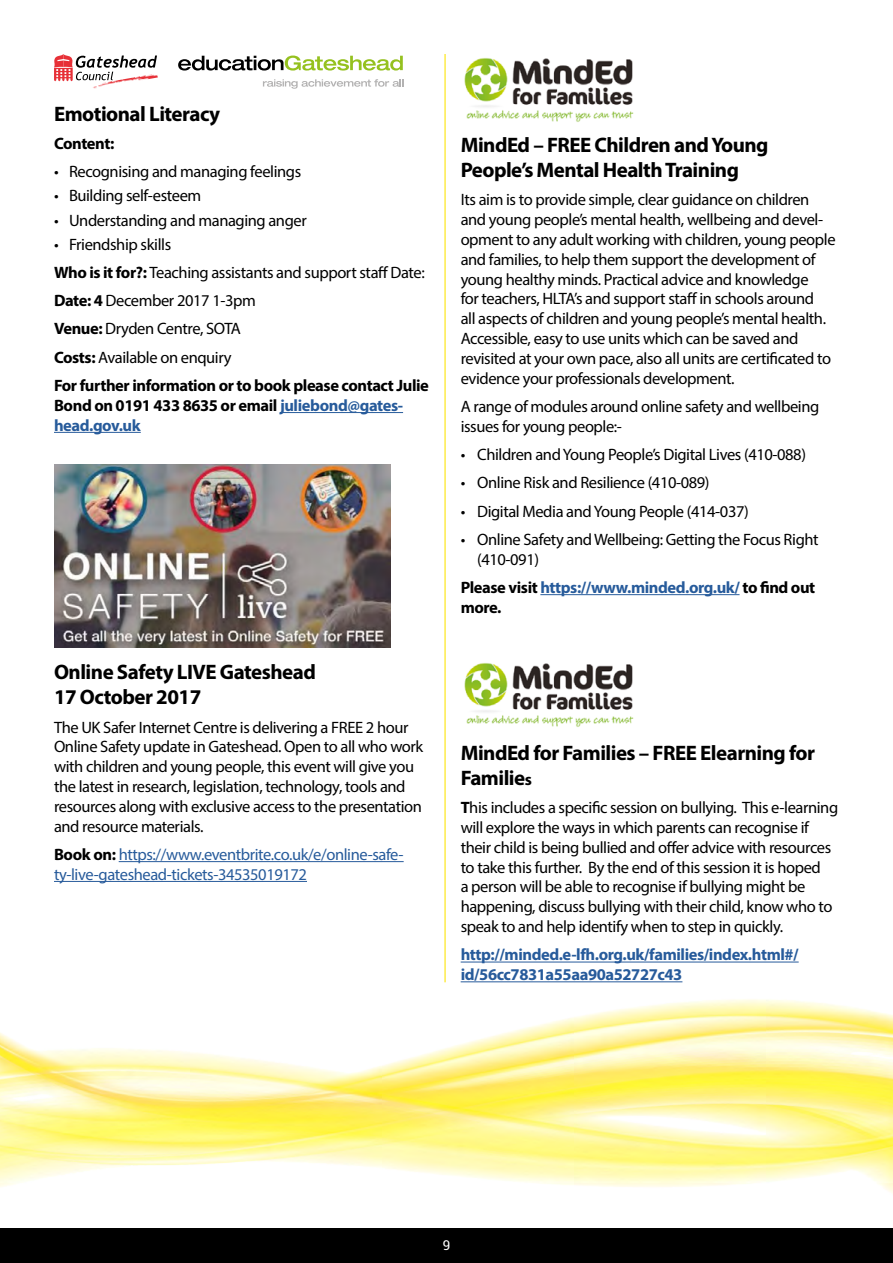
<style>
.page{position:relative;width:893px;height:1263px;background:#fff}
.page>*{position:absolute;margin:0;border:0;box-sizing:border-box;transform-origin:0 0}
.t1{font:700 21px/25.2px "Myriad Pro";letter-spacing:-.025em;color:#000}
.t2{font:16.5px/19.8px "Myriad Pro";letter-spacing:-.025em;color:#000}
.t3{font:700 16.5px/19.8px "Myriad Pro";letter-spacing:-.025em;color:#275b9b}
.t4{font:16.5px/19.8px "Myriad Pro";letter-spacing:-.025em;color:#275b9b}
.t5{font:700 16.5px "Myriad Pro";letter-spacing:-.03em;color:#000}
.t6{font:13.5px "Roboto";color:#fff}
.s1{font-weight:700}
.s2{color:#000}
.s3{font-weight:700;color:#000}
.s4{font-size:16.5px}
</style>
<div class="page">
<img style="left:0;top:999px;width:893px;height:195px">
<div style="left:0;top:1229px;width:893px;height:34px;background:#000"></div>
<hr style="left:280px;top:412px;width:123px;height:1px;background:#275b9b">
<hr style="left:54px;top:432px;width:87px;height:1px;background:#275b9b">
<svg style="left:178px;top:56px;width:225px;height:15px"></svg>
<svg style="left:263px;top:79px;width:140px;height:10px"></svg>
<svg style="left:54px;top:54px;width:103px;height:27px"></svg>
<img style="left:88px;top:73px;width:70px;height:16px">
<hr style="left:444px;top:54px;width:2px;height:928px;background:#fde300">
<img style="left:54px;top:464px;width:337px;height:183px">
<hr style="left:119px;top:861px;width:285px;height:1px;background:#275b9b">
<hr style="left:54px;top:881px;width:253px;height:1px;background:#275b9b">
<img style="left:464px;top:58px;width:170px;height:64px">
<hr style="left:540px;top:594px;width:199px;height:1px;background:#275b9b">
<hr style="left:461px;top:962px;width:338px;height:1px;background:#275b9b">
<hr style="left:461px;top:981px;width:221px;height:1px;background:#275b9b">
<img style="left:464px;top:663px;width:170px;height:64px">
<p class="t1" style="left:54px;top:100px;width:168px">Emotional Literacy</p>
<p class="t5" style="left:54px;top:133px;width:62px">Content:</p>
<p class="t2" style="left:54px;top:162px;width:249px">• Recognising and managing feelings</p>
<p class="t2" style="left:54px;top:186px;width:149px">• Building self-esteem</p>
<p class="t2" style="left:54px;top:210px;width:254px">• Understanding and managing anger</p>
<p class="t2" style="left:54px;top:230px;width:376px;line-height:28.3px">• Friendship skills<br><span class="s1">Who is it for?:</span> Teaching assistants and support staff Date:<br><span class="s1">Date: 4</span> December 2017 1-3pm<br><span class="s1">Venue:</span> Dryden Centre, SOTA<br><span class="s1">Costs:</span> Available on enquiry<br><span class="s1">For further information or to book please contact Julie</span></p>
<p class="t3" style="left:54px;top:395px;width:351px"><span class="s2">Bond on 0191 433 8635 or email</span> juliebond@gates&shy;head.gov.uk</p>
<p class="t1" style="left:54px;top:659px;width:263px">Online Safety LIVE Gateshead<br>17 October 2017</p>
<p class="t2" style="left:54px;top:717px;width:371px">The UK Safer Internet Centre is delivering a FREE 2 hour Online Safety update in Gateshead. Open to all who work with children and young people, this event will give you the latest in research, legislation, technology, tools and resources along with exclusive access to the presentation and resource materials.</p>
<p class="t4" style="left:54px;top:844px;width:351px"><span class="s3">Book on:</span> https://www.eventbrite.co.uk/e/online-safe&shy;ty-live-gateshead-tickets-34535019172</p>
<p class="t1" style="left:461px;top:131px;width:309px">MindEd – FREE Children and Young<br>People’s Mental Health Training</p>
<p class="t2" style="left:461px;top:190px;width:376px">Its aim is to provide simple, clear guidance on children and young people’s mental health, wellbeing and devel&shy;opment to any adult working with children, young people and families, to help them support the development of young healthy minds. Practical advice and knowledge<br>for teachers, HLTA’s and support staff in schools around<br>all aspects of children and young people’s mental health.<br>Accessible, easy to use units which can be saved and revisited at your own pace, also all units are certificated to evidence your professionals development.</p>
<p class="t2" style="left:461px;top:396px;width:360px">A range of modules around online safety and wellbeing issues for young people:-</p>
<p class="t2" style="left:461px;top:444px;width:347px">• Children and Young People’s Digital Lives (410-088)</p>
<p class="t2" style="left:461px;top:473px;width:250px">• Online Risk and Resilience (410-089)</p>
<p class="t2" style="left:461px;top:501px;width:290px">• Digital Media and Young People (414-037)</p>
<p class="t2" style="left:477px;top:529px;width:343px;text-indent:-16px">• Online Safety and Wellbeing: Getting the Focus Right (410-091)</p>
<p class="t3" style="left:461px;top:577px;width:356px"><span class="s2">Please visit</span> https://www.minded.org.uk/ <span class="s2">to find out more.</span></p>
<p class="t1" style="left:461px;top:739px;width:356px">MindEd for Families – FREE Elearning for<br>Familie<span class="s4">s</span></p>
<p class="t2" style="left:461px;top:797px;width:379px"><span class="s1">T</span>his includes a specific session on bullying. This e-learning will explore the ways in which parents can recognise if their child is being bullied and offer advice with resources to take this further. By the end of this session it is hoped<br>a person will be able to recognise if bullying might be happening, discuss bullying with their child, know who to speak to and help identify when to step in quickly.</p>
<p class="t3" style="left:461px;top:944px;width:339px">http://minded.e-lfh.org.uk/families/index.html#/ id/56cc7831a55aa90a52727c43</p>
<p class="t6" style="left:443px;top:1235px;width:9px">9</p>
</div>
